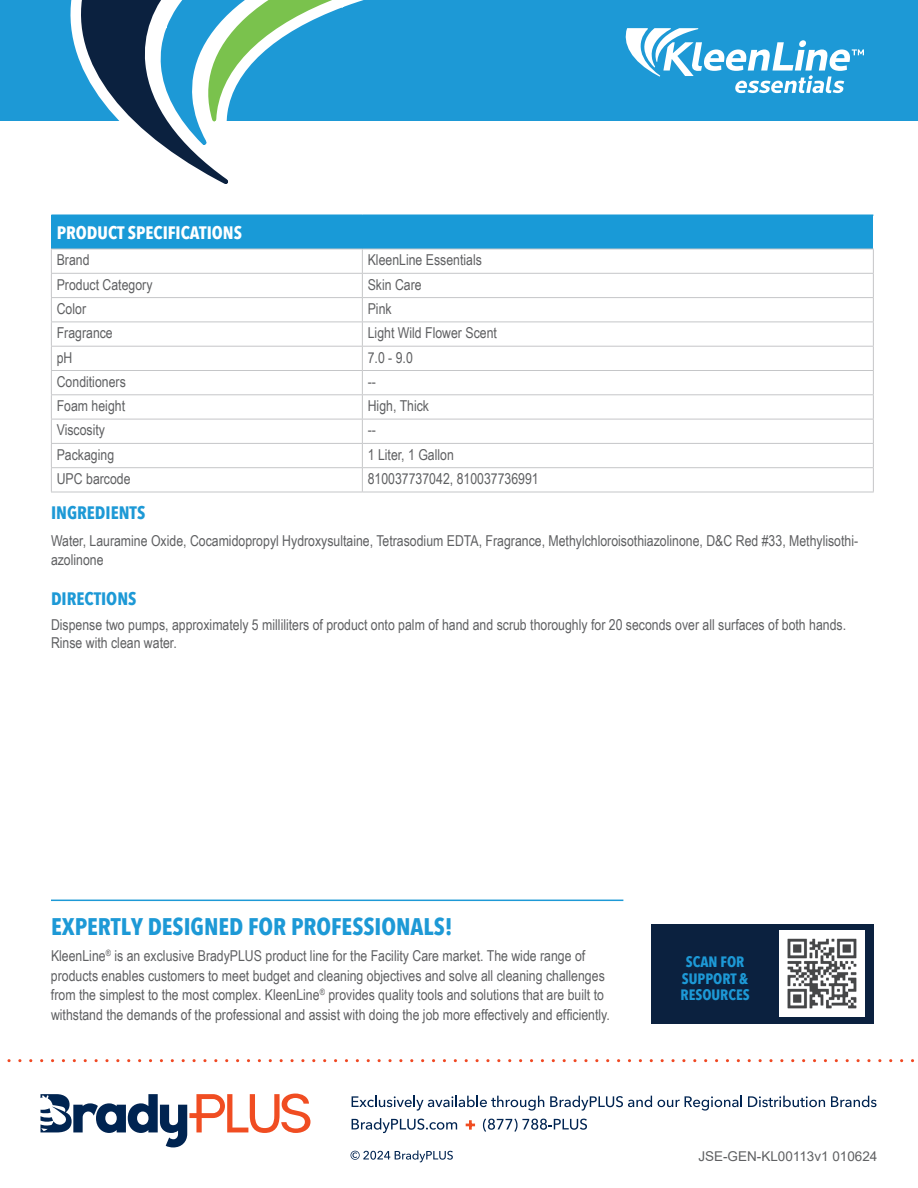
<style>
.page{position:relative;width:918px;height:1188px;background:#fff}
.page>*{position:absolute;margin:0;border:0;box-sizing:border-box;transform-origin:0 0}
.t1{font:700 24px "Avenir Next Condensed";color:#1d99d6}
.t2{font:700 18px "Avenir Next Condensed";color:#fff}
.t3{font:700 18px "Avenir Next Condensed";color:#1d99d6}
.t4{font:15px/19.5px "Arial Narrow";color:#5f6062}
.t5{font:700 15px/16.5px "Avenir Next Condensed";color:#1d99d6;text-align:center}
.t6{font:13.5px "Arial";color:#5f6062}
</style>
<div class="page">
<div style="left:0;top:0;width:918px;height:122px;background:#1d99d6"></div>
<svg style="left:45px;top:0;width:362px;height:184px"></svg>
<svg style="left:625px;top:28px;width:239px;height:65px"></svg>
<svg style="left:40px;top:1094px;width:270px;height:53px"></svg>
<svg style="left:7px;top:1059px;width:907px;height:3px"></svg>
<svg style="left:352px;top:1096px;width:192px;height:15px"></svg>
<svg style="left:550px;top:1096px;width:102px;height:15px"></svg>
<svg style="left:658px;top:1096px;width:84px;height:15px"></svg>
<svg style="left:748px;top:1096px;width:77px;height:11px"></svg>
<svg style="left:831px;top:1096px;width:45px;height:11px"></svg>
<svg style="left:352px;top:1118px;width:105px;height:15px"></svg>
<svg style="left:465px;top:1120px;width:11px;height:10px"></svg>
<svg style="left:483px;top:1118px;width:104px;height:14px"></svg>
<svg style="left:351px;top:1150px;width:102px;height:12px"></svg>
<div style="left:51px;top:215px;width:822px;height:34px;background:#199ad7"></div>
<svg style="left:52px;top:272px;width:821px;height:220px"></svg>
<hr style="left:51px;top:214px;width:311px;height:2px;background:#199ad7">
<hr style="left:362px;top:214px;width:511px;height:2px;background:#199ad7">
<hr style="left:51px;top:249px;width:311px;height:1px;background:#c5c6c8">
<hr style="left:362px;top:249px;width:512px;height:1px;background:#c5c6c8">
<hr style="left:51px;top:273px;width:311px;height:1px;background:#c5c6c8">
<hr style="left:362px;top:273px;width:512px;height:1px;background:#c5c6c8">
<hr style="left:51px;top:297px;width:311px;height:1px;background:#c5c6c8">
<hr style="left:362px;top:297px;width:512px;height:1px;background:#c5c6c8">
<hr style="left:51px;top:322px;width:311px;height:1px;background:#c5c6c8">
<hr style="left:362px;top:322px;width:512px;height:1px;background:#c5c6c8">
<hr style="left:51px;top:346px;width:311px;height:1px;background:#c5c6c8">
<hr style="left:362px;top:346px;width:512px;height:1px;background:#c5c6c8">
<hr style="left:51px;top:370px;width:311px;height:1px;background:#c5c6c8">
<hr style="left:51px;top:394px;width:311px;height:1px;background:#c5c6c8">
<hr style="left:51px;top:419px;width:311px;height:1px;background:#c5c6c8">
<hr style="left:51px;top:443px;width:311px;height:1px;background:#c5c6c8">
<hr style="left:362px;top:370px;width:512px;height:1px;background:#c5c6c8">
<hr style="left:362px;top:394px;width:512px;height:1px;background:#c5c6c8">
<hr style="left:51px;top:467px;width:311px;height:1px;background:#c5c6c8">
<svg style="left:51px;top:249px;width:1px;height:243px"></svg>
<hr style="left:362px;top:419px;width:512px;height:1px;background:#c5c6c8">
<hr style="left:362px;top:443px;width:512px;height:1px;background:#c5c6c8">
<svg style="left:362px;top:249px;width:1px;height:243px"></svg>
<hr style="left:51px;top:492px;width:311px;height:1px;background:#c5c6c8">
<hr style="left:362px;top:467px;width:512px;height:1px;background:#c5c6c8">
<svg style="left:873px;top:249px;width:1px;height:243px"></svg>
<hr style="left:362px;top:492px;width:512px;height:1px;background:#c5c6c8">
<hr style="left:51px;top:900px;width:572px;height:1px;background:#1d99d6">
<div style="left:651px;top:924px;width:223px;height:100px;background:#0b213f"></div>
<img style="left:779px;top:931px;width:86px;height:85px">
<p class="t2" style="left:57px;top:221px;width:187px">PRODUCT SPECIFICATIONS</p>
<p class="t4" style="left:57px;top:250px;width:34px">Brand</p>
<p class="t4" style="left:368px;top:250px;width:116px">KleenLine Essentials</p>
<p class="t4" style="left:57px;top:274px;width:97px">Product Category</p>
<p class="t4" style="left:368px;top:274px;width:55px">Skin Care</p>
<p class="t4" style="left:57px;top:298px;width:31px">Color</p>
<p class="t4" style="left:368px;top:298px;width:25px">Pink</p>
<p class="t4" style="left:57px;top:323px;width:58px">Fragrance</p>
<p class="t4" style="left:368px;top:323px;width:131px">Light Wild Flower Scent</p>
<p class="t4" style="left:57px;top:347px;width:17px">pH</p>
<p class="t4" style="left:368px;top:347px;width:47px">7.0 - 9.0</p>
<p class="t4" style="left:57px;top:371px;width:71px">Conditioners</p>
<p class="t4" style="left:368px;top:371px;width:10px">--</p>
<p class="t4" style="left:57px;top:396px;width:70px">Foam height</p>
<p class="t4" style="left:368px;top:396px;width:63px">High, Thick</p>
<p class="t4" style="left:57px;top:420px;width:50px">Viscosity</p>
<p class="t4" style="left:368px;top:420px;width:10px">--</p>
<p class="t4" style="left:57px;top:444px;width:59px">Packaging</p>
<p class="t4" style="left:368px;top:444px;width:88px">1 Liter, 1 Gallon</p>
<p class="t4" style="left:57px;top:468px;width:75px">UPC barcode</p>
<p class="t4" style="left:368px;top:468px;width:173px">810037737042, 810037736991</p>
<p class="t3" style="left:51px;top:502px;width:96px">INGREDIENTS</p>
<p class="t4" style="left:51px;top:530px;width:809px">Water, Lauramine Oxide, Cocamidopropyl Hydroxysultaine, Tetrasodium EDTA, Fragrance, Methylchloroisothiazolinone, D&amp;C Red #33, Methylisothi&shy;azolinone</p>
<p class="t3" style="left:51px;top:588px;width:87px">DIRECTIONS</p>
<p class="t4" style="left:51px;top:615px;width:797px;line-height:18px">Dispense two pumps, approximately 5 milliliters of product onto palm of hand and scrub thoroughly for 20 seconds over all surfaces of both hands.<br>Rinse with clean water.</p>
<h1 class="t1" style="left:51px;top:912px;width:403px">EXPERTLY DESIGNED FOR PROFESSIONALS!</h1>
<p class="t4" style="left:51px;top:945px;width:560px">KleenLine<sup>®</sup> is an exclusive BradyPLUS product line for the Facility Care market. The wide range of products enables customers to meet budget and cleaning objectives and solve all cleaning challenges from the simplest to the most complex. KleenLine<sup>®</sup> provides quality tools and solutions that are built to withstand the demands of the professional and assist with doing the job more effectively and efficiently.</p>
<p class="t5" style="left:681px;top:954px;width:71px">SCAN FOR<br>SUPPORT &amp;<br>RESOURCES</p>
<p class="t6" style="left:698px;top:1147px;width:181px">JSE-GEN-KL00113v1 010624</p>
</div>
